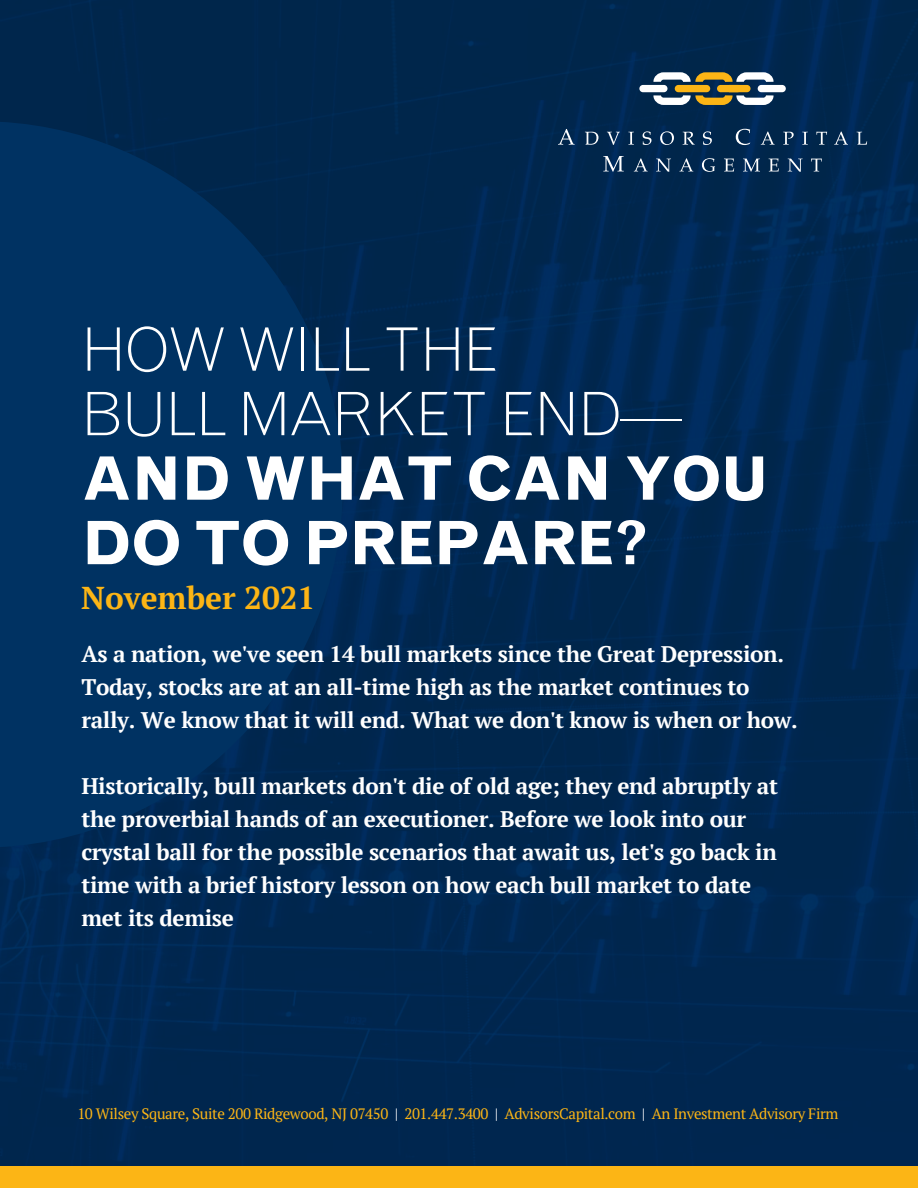
<style>
.page{position:relative;width:918px;height:1188px;background:#fff}
.page>*{position:absolute;margin:0;border:0;box-sizing:border-box;transform-origin:0 0}
.t1{font:700 60px/64.5px "Grotesque MT Std";letter-spacing:-.025em;color:#fff}
.t2{font:300 60px/64.5px "Grotesque MT Std";letter-spacing:-.025em;color:#fff}
.t3{font:700 31.5px "PT Serif";color:#fcb515}
.t4{font:700 22.5px/33px "PT Serif";letter-spacing:-.015em;color:#fff}
.t5{font:15px "PT Serif";letter-spacing:-.025em;color:#fcb515}
.s1{color:#fff}
</style>
<div class="page">
<img style="left:0;top:0;width:918px;height:1166px">
<svg style="left:0;top:121px;width:343px;height:727px;fill:#003262"></svg>
<svg style="left:558px;top:129px;width:17px;height:16px"></svg>
<svg style="left:585px;top:132px;width:13px;height:13px"></svg>
<svg style="left:607px;top:132px;width:13px;height:13px"></svg>
<svg style="left:628px;top:132px;width:6px;height:13px"></svg>
<svg style="left:643px;top:131px;width:9px;height:14px"></svg>
<svg style="left:660px;top:131px;width:14px;height:14px"></svg>
<svg style="left:683px;top:132px;width:12px;height:13px"></svg>
<svg style="left:703px;top:131px;width:9px;height:14px"></svg>
<svg style="left:736px;top:129px;width:14px;height:16px"></svg>
<svg style="left:761px;top:132px;width:14px;height:13px"></svg>
<svg style="left:783px;top:132px;width:11px;height:13px"></svg>
<svg style="left:802px;top:132px;width:6px;height:13px"></svg>
<svg style="left:816px;top:132px;width:11px;height:13px"></svg>
<svg style="left:834px;top:132px;width:14px;height:13px"></svg>
<svg style="left:857px;top:132px;width:10px;height:13px"></svg>
<svg style="left:603px;top:156px;width:21px;height:16px"></svg>
<svg style="left:634px;top:158px;width:14px;height:14px"></svg>
<svg style="left:656px;top:159px;width:15px;height:13px"></svg>
<svg style="left:679px;top:158px;width:14px;height:14px"></svg>
<svg style="left:702px;top:158px;width:13px;height:14px"></svg>
<svg style="left:724px;top:159px;width:10px;height:13px"></svg>
<svg style="left:743px;top:159px;width:17px;height:13px"></svg>
<svg style="left:769px;top:159px;width:10px;height:13px"></svg>
<svg style="left:788px;top:159px;width:15px;height:13px"></svg>
<svg style="left:811px;top:159px;width:11px;height:13px"></svg>
<div style="left:639px;top:85px;width:29px;height:7px;background:#fff;border-radius:4px"></div>
<div style="left:758px;top:85px;width:28px;height:7px;background:#fff;border-radius:4px"></div>
<svg style="left:653px;top:72px;width:121px;height:33px"></svg>
<div style="left:0;top:1166px;width:918px;height:22px;background:#fcb515"></div>
<h1 class="t2" style="left:81px;top:317px;width:602px">HOW WILL THE<br>BULL MARKET END—</h1>
<h1 class="t1" style="left:81px;top:447px;width:689px">AND WHAT CAN YOU<br>DO TO PREPARE?</h1>
<h2 class="t3" style="left:81px;top:577px;width:236px">November 2021</h2>
<p class="t4" style="left:81px;top:637px;width:718px">As a nation, we've seen 14 bull markets since the Great Depression.<br>Today, stocks are at an all-time high as the market continues to rally. We know that it will end. What we don't know is when or how.</p>
<p class="t4" style="left:81px;top:769px;width:698px">Historically, bull markets don't die of old age; they end abruptly at the proverbial hands of an executioner. Before we look into our crystal ball for the possible scenarios that await us, let's go back in time with a brief history lesson on how each bull market to date met its demise</p>
<p class="t5" style="left:77px;top:1104px;width:763px">10 Wilsey Square, Suite 200 Ridgewood, NJ 07450 <span class="s1">|</span> 201.447.3400 <span class="s1">|</span> AdvisorsCapital.com <span class="s1">|</span> An Investment Advisory Firm</p>
</div>
